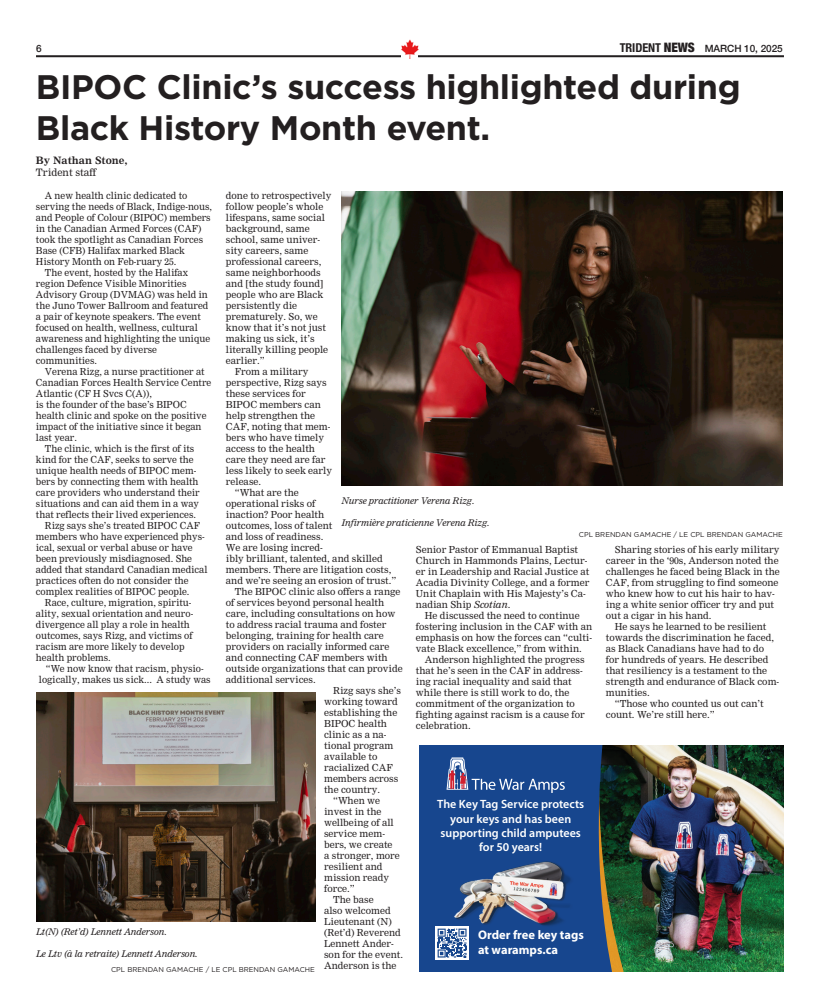
<style>
.page{position:relative;width:820px;height:1008px;background:#fff}
.page>*{position:absolute;margin:0;border:0;box-sizing:border-box;transform-origin:0 0}
.Headlines{font:700 34px/40.8px "Gotham";letter-spacing:-.01em;color:#231f20}
.t1{font:700 12.5px/15px "Myriad Pro";color:#fff}
.t2{font:600 12px/14.4px "Myriad Pro";color:#fff;text-align:center}
.t3{font:500 10px "Helvetica Neue";letter-spacing:-.005em;color:#231f20}
.Headlines-2{font:700 10px "Nimrod";color:#231f20}
.Headlines-3{font:10px "Nimrod";color:#231f20}
.Body_Text{font:9.5px/11px "Nimrod";color:#231f20}
.Cutline{font:italic 9px "Nimrod";letter-spacing:-.01em;color:#231f20}
.Cutline-2{font:7px "Gotham";color:#231f20}
.s1{font-family:"Helvetica Neue LT Std";font-weight:700;font-stretch:condensed;font-size:12.2px}
.s2{font-weight:900;font-stretch:condensed;font-size:13px}
.s3{font-style:italic}
</style>
<div class="page">
<hr style="left:36px;top:55px;width:747px;height:2px;background:#231f20">
<img style="left:399px;top:39px;width:22px;height:20px">
<img style="left:36px;top:692px;width:279px;height:230px">
<img style="left:341px;top:192px;width:441px;height:294px">
<img style="left:676px;top:746px;width:107px;height:226px">
<img style="left:419px;top:746px;width:257px;height:226px">
<svg style="left:435px;top:926px;width:34px;height:34px"></svg>
<svg style="left:437px;top:929px;width:29px;height:29px"></svg>
<img style="left:451px;top:854px;width:122px;height:76px">
<svg style="left:446px;top:757px;width:118px;height:36px;background:#3b5d9a"></svg>
<p class="t3" style="left:36px;top:41px;width:7px">6</p>
<p class="t3" style="left:619px;top:40px;width:165px"><span class="s1">TRIDENT</span> <span class="s2">NEWS</span> MARCH 10, 2025</p>
<p class="Headlines" style="left:36px;top:67px;width:706px">BIPOC Clinic’s success highlighted during<br>Black History Month event.</p>
<p class="Headlines-2" style="left:36px;top:154px;width:93px">By Nathan Stone,</p>
<p class="Headlines-3" style="left:36px;top:166px;width:62px">Trident staff</p>
<p class="Body_Text" style="left:45px;top:190px;width:144px">A new health clinic dedicated to</p>
<p class="Body_Text" style="left:36px;top:201px;width:178px">serving the needs of Black, Indige-nous,</p>
<p class="Body_Text" style="left:36px;top:212px;width:176px">and People of Colour (BIPOC) members</p>
<p class="Body_Text" style="left:36px;top:223px;width:167px">in the Canadian Armed Forces (CAF)</p>
<p class="Body_Text" style="left:36px;top:234px;width:169px">took the spotlight as Canadian Forces</p>
<p class="Body_Text" style="left:36px;top:245px;width:151px">Base (CFB) Halifax marked Black</p>
<p class="Body_Text" style="left:36px;top:256px;width:142px">History Month on Feb-ruary 25.</p>
<p class="Body_Text" style="left:45px;top:267px;width:145px">The event, hosted by the Halifax</p>
<p class="Body_Text" style="left:36px;top:278px;width:152px">region Defence Visible Minorities</p>
<p class="Body_Text" style="left:36px;top:289px;width:173px">Advisory Group (DVMAG) was held in</p>
<p class="Body_Text" style="left:36px;top:300px;width:174px">the Juno Tower Ballroom and featured</p>
<p class="Body_Text" style="left:36px;top:311px;width:166px">a pair of keynote speakers. The event</p>
<p class="Body_Text" style="left:36px;top:322px;width:163px">focused on health, wellness, cultural</p>
<p class="Body_Text" style="left:36px;top:333px;width:176px">awareness and highlighting the unique</p>
<p class="Body_Text" style="left:36px;top:344px;width:123px">challenges faced by diverse</p>
<p class="Body_Text" style="left:36px;top:355px;width:63px">communities.</p>
<p class="Body_Text" style="left:45px;top:366px;width:161px">Verena Rizg, a nurse practitioner at</p>
<p class="Body_Text" style="left:36px;top:377px;width:177px">Canadian Forces Health Service Centre</p>
<p class="Body_Text" style="left:36px;top:388px;width:117px">Atlantic (CF H Svcs C(A)),</p>
<p class="Body_Text" style="left:36px;top:399px;width:152px">is the founder of the base’s BIPOC</p>
<p class="Body_Text" style="left:36px;top:410px;width:172px">health clinic and spoke on the positive</p>
<p class="Body_Text" style="left:36px;top:421px;width:167px">impact of the initiative since it began</p>
<p class="Body_Text" style="left:36px;top:432px;width:42px">last year.</p>
<p class="Body_Text" style="left:45px;top:443px;width:151px">The clinic, which is the first of its</p>
<p class="Body_Text" style="left:36px;top:454px;width:159px">kind for the CAF, seeks to serve the</p>
<p class="Body_Text" style="left:36px;top:465px;width:162px">unique health needs of BIPOC mem-</p>
<p class="Body_Text" style="left:36px;top:476px;width:164px">bers by connecting them with health</p>
<p class="Body_Text" style="left:36px;top:487px;width:165px">care providers who understand their</p>
<p class="Body_Text" style="left:36px;top:498px;width:165px">situations and can aid them in a way</p>
<p class="Body_Text" style="left:36px;top:509px;width:162px">that reflects their lived experiences.</p>
<p class="Body_Text" style="left:45px;top:520px;width:156px">Rizg says she’s treated BIPOC CAF</p>
<p class="Body_Text" style="left:36px;top:531px;width:170px">members who have experienced phys-</p>
<p class="Body_Text" style="left:36px;top:542px;width:158px">ical, sexual or verbal abuse or have</p>
<p class="Body_Text" style="left:36px;top:553px;width:158px">been previously misdiagnosed. She</p>
<p class="Body_Text" style="left:36px;top:564px;width:173px">added that standard Canadian medical</p>
<p class="Body_Text" style="left:36px;top:575px;width:154px">practices often do not consider the</p>
<p class="Body_Text" style="left:36px;top:586px;width:155px">complex realities of BIPOC people.</p>
<p class="Body_Text" style="left:45px;top:597px;width:148px">Race, culture, migration, spiritu-</p>
<p class="Body_Text" style="left:36px;top:608px;width:159px">ality, sexual orientation and neuro-</p>
<p class="Body_Text" style="left:36px;top:619px;width:155px">divergence all play a role in health</p>
<p class="Body_Text" style="left:36px;top:630px;width:158px">outcomes, says Rizg, and victims of</p>
<p class="Body_Text" style="left:36px;top:641px;width:150px">racism are more likely to develop</p>
<p class="Body_Text" style="left:36px;top:652px;width:76px">health problems.</p>
<p class="Body_Text" style="left:46px;top:663px;width:159px">“We now know that racism, physio-</p>
<p class="Body_Text" style="left:39px;top:674px;width:173px">logically, makes us sick... A study was</p>
<p class="Body_Text" style="left:226px;top:190px;width:107px">done to retrospectively follow people’s whole lifespans, same social background, same school, same univer&shy;sity careers, same professional careers, same neighborhoods and [the study found] people who are Black persistently die prematurely. So, we know that it’s not just making us sick, it’s literally killing people earlier.”</p>
<p class="Body_Text" style="left:226px;top:366px;width:108px;text-indent:9px">From a military perspective, Rizg says these services for<br>BIPOC members can help strengthen the<br>CAF, noting that mem&shy;bers who have timely access to the health care they need are far less likely to seek early release.</p>
<p class="Body_Text" style="left:226px;top:487px;width:172px;text-indent:9px">“What are the<br>operational risks of<br>inaction? Poor health<br>outcomes, loss of talent<br>and loss of readiness.<br>We are losing incred-<br>ibly brilliant, talented, and skilled members. There are litigation costs, and we’re seeing an erosion of trust.”</p>
<p class="Body_Text" style="left:226px;top:586px;width:178px;text-indent:9px">The BIPOC clinic also offers a range of services beyond personal health care, including consultations on how to address racial trauma and foster belonging, training for health care providers on racially informed care and connecting CAF members with outside organizations that can provide additional services.</p>
<p class="Body_Text" style="left:324px;top:685px;width:78px;text-indent:9px">Rizg says she’s working toward establishing the<br>BIPOC health clinic as a na&shy;tional program available to racialized CAF members across the country.</p>
<p class="Body_Text" style="left:324px;top:795px;width:77px;text-indent:9px">“When we invest in the wellbeing of all service mem&shy;bers, we create a stronger, more resilient and mission ready force.”</p>
<p class="Body_Text" style="left:324px;top:894px;width:80px;text-indent:9px">The base<br>also welcomed<br>Lieutenant (N) (Ret’d) Reverend<br>Lennett Ander&shy;son for the event.<br>Anderson is the</p>
<p class="Cutline" style="left:341px;top:495px;width:134px">Nurse practitioner Verena Rizg.</p>
<p class="Cutline" style="left:341px;top:517px;width:150px">Infirmière praticienne Verena Rizg.</p>
<p class="Cutline-2" style="left:579px;top:530px;width:205px">CPL BRENDAN GAMACHE / LE CPL BRENDAN GAMACHE</p>
<p class="Body_Text" style="left:416px;top:544px;width:175px">Senior Pastor of Emmanual Baptist Church in Hammonds Plains, Lectur&shy;er in Leadership and Racial Justice at Acadia Divinity College, and a former Unit Chaplain with His Majesty’s Ca&shy;nadian Ship <span class="s3">Scotian</span>.</p>
<p class="Body_Text" style="left:416px;top:610px;width:178px;text-indent:9px">He discussed the need to continue fostering inclusion in the CAF with an emphasis on how the forces can “culti&shy;vate Black excellence,” from within.</p>
<p class="Body_Text" style="left:416px;top:654px;width:170px;text-indent:9px">Anderson highlighted the progress that he’s seen in the CAF in address&shy;ing racial inequality and said that while there is still work to do, the commitment of the organization to fighting against racism is a cause for celebration.</p>
<p class="Body_Text" style="left:605px;top:544px;width:175px;text-indent:9px">Sharing stories of his early military career in the ‘90s, Anderson noted the challenges he faced being Black in the CAF, from struggling to find someone who knew how to cut his hair to hav&shy;ing a white senior officer try and put out a cigar in his hand.</p>
<p class="Body_Text" style="left:605px;top:621px;width:175px;text-indent:9px">He says he learned to be resilient towards the discrimination he faced, as Black Canadians have had to do for hundreds of years. He described that resiliency is a testament to the strength and endurance of Black com&shy;munities.</p>
<p class="Body_Text" style="left:605px;top:698px;width:159px;text-indent:9px">“Those who counted us out can’t count. We’re still here.”</p>
<p class="t2" style="left:437px;top:797px;width:148px">The Key Tag Service protects your keys and has been supporting child amputees for 50 years!</p>
<p class="Cutline" style="left:36px;top:926px;width:132px">Lt(N) (Ret’d) Lennett Anderson.</p>
<p class="Cutline" style="left:36px;top:948px;width:163px">Le Ltv (à la retraite) Lennett Anderson.</p>
<p class="Cutline-2" style="left:111px;top:965px;width:205px">CPL BRENDAN GAMACHE / LE CPL BRENDAN GAMACHE</p>
<p class="t1" style="left:478px;top:927px;width:107px">Order free key tags at waramps.ca</p>
</div>
